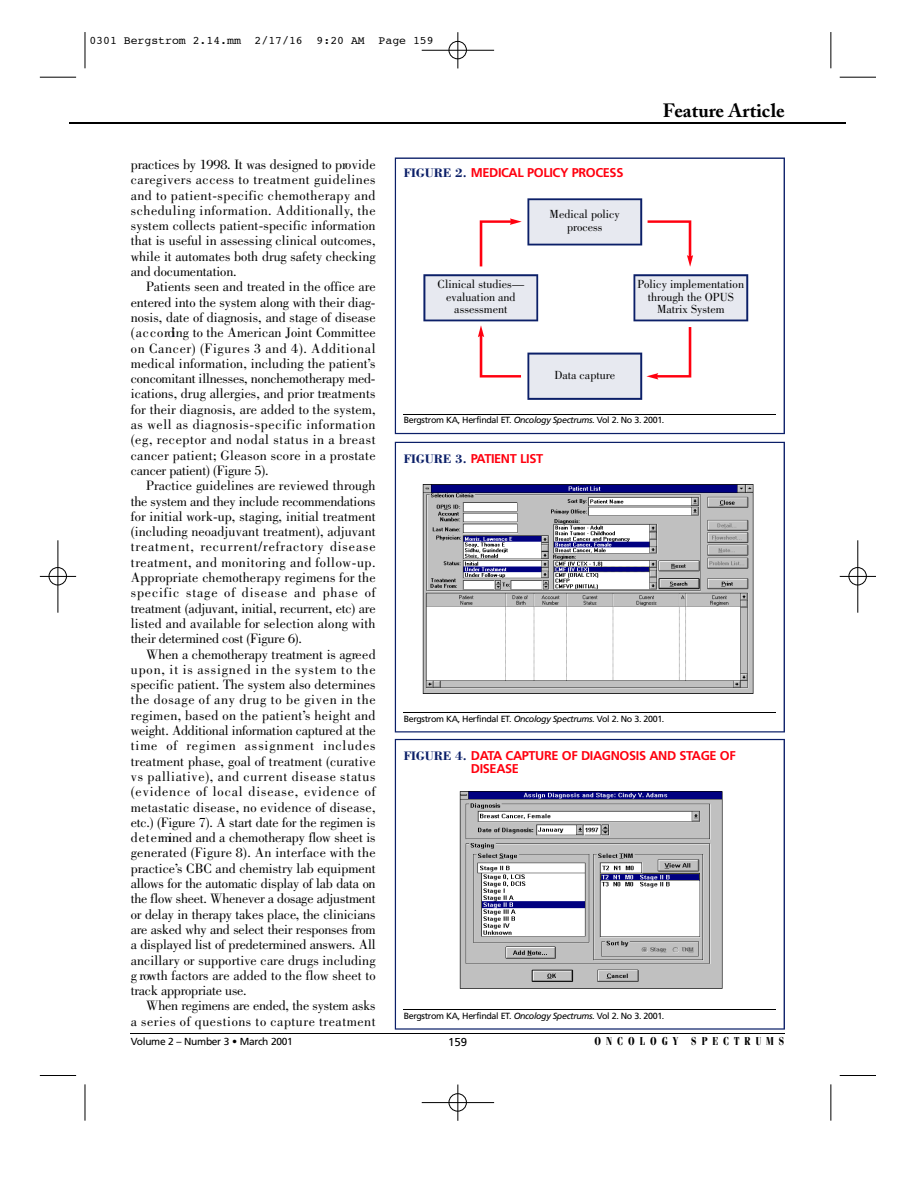
<style>
.page{position:relative;width:918px;height:1188px;background:#fff}
.page>*{position:absolute;margin:0;border:0;box-sizing:border-box;transform-origin:0 0}
.t1{font:700 19.05px "Adobe Caslon";color:#000}
.t2{font:13.95px/15.3px "Bodoni";color:#000;text-align:justify}
.t3{font:13.95px/15.3px "Bodoni";letter-spacing:.035em;color:#000;text-align:right}
.t4{font:700 12.75px/12.8px "Frutiger";letter-spacing:-.03em;color:#ff000f}
.t5{font:12.15px/12.8px "Bodoni";color:#000;text-align:center}
.t6{font:11.55px "Courier";color:#000}
.t7{font:700 11.4px "Fenice";letter-spacing:.55em;color:#000;scale:.8 1}
.t8{font:11.4px "Frutiger";color:#000}
.t9{font:10.2px "Frutiger";letter-spacing:-.03em;color:#000}
.t10{font:8.85px "Frutiger";letter-spacing:-.04em;color:#000}
.s1{font-family:"Bodoni";color:#0b1f68}
.s2{font-style:italic}
</style>
<div class="page">
<hr style="left:70px;top:122px;width:776px;height:2px;background:#000">
<hr style="left:130px;top:1033px;width:654px;height:1px;background:#000">
<svg style="left:395px;top:442px;width:390px;height:290px"></svg>
<svg style="left:423px;top:484px;width:330px;height:210px"></svg>
<svg style="left:395px;top:739px;width:390px;height:291px"></svg>
<svg style="left:460px;top:791px;width:263px;height:198px;fill:#c0c0c0"></svg>
<svg style="left:395px;top:158px;width:390px;height:276px"></svg>
<svg style="left:527px;top:198px;width:115px;height:47px;background:#d1d5e3"></svg>
<svg style="left:480px;top:218px;width:41px;height:48px"></svg>
<svg style="left:648px;top:220px;width:45px;height:47px"></svg>
<svg style="left:423px;top:274px;width:325px;height:126px"></svg>
<hr style="left:40px;top:77px;width:36px;height:1px;background:#000">
<hr style="left:85px;top:32px;width:1px;height:36px;background:#000">
<hr style="left:840px;top:77px;width:36px;height:1px;background:#000">
<hr style="left:831px;top:32px;width:1px;height:36px;background:#000">
<hr style="left:40px;top:1075px;width:36px;height:1px;background:#000">
<hr style="left:85px;top:1084px;width:1px;height:37px;background:#000">
<hr style="left:840px;top:1075px;width:36px;height:1px;background:#000">
<hr style="left:831px;top:1084px;width:1px;height:37px;background:#000">
<hr style="left:422px;top:50px;width:72px;height:1px;background:#000">
<hr style="left:458px;top:32px;width:1px;height:36px;background:#000">
<svg style="left:448px;top:40px;width:19px;height:20px"></svg>
<hr style="left:422px;top:1102px;width:72px;height:1px;background:#000">
<hr style="left:458px;top:1085px;width:1px;height:36px;background:#000">
<svg style="left:448px;top:1093px;width:19px;height:19px"></svg>
<hr style="left:840px;top:576px;width:36px;height:1px;background:#000">
<hr style="left:858px;top:540px;width:1px;height:73px;background:#000">
<svg style="left:848px;top:567px;width:19px;height:19px"></svg>
<hr style="left:40px;top:576px;width:36px;height:1px;background:#000">
<hr style="left:58px;top:540px;width:1px;height:73px;background:#000">
<svg style="left:48px;top:567px;width:19px;height:19px"></svg>
<p class="t6" style="left:89px;top:36px;width:346px">0301 Bergstrom 2.14.mm 2/17/16 9:20 AM Page 159</p>
<h1 class="t1" style="left:663px;top:99px;width:124px">Feature Article</h1>
<p class="t2" style="left:131px;top:157px;width:246px">practices by 1998. It was designed to pro v id e c a regivers access to treatment guidelines and to patient-specific chemotherapy and scheduling information. Additionally, the system collects patient-specific inform a tio n that is useful in assessing clinical outcomes, while it automates both drug safety checking and documentation.</p>
<p class="t2" style="left:131px;top:279px;width:246px;text-indent:15px">Patients seen and treated in the office are e n te red into the system along with their diag&shy;nosis, date of diagnosis, and stage of disease ( a c c o rding to the American Joint Committee on Cancer) (Figures 3 and 4). Additional medical information, including the patient’s concomitant illnesses, nonchemotherapy med&shy;ications, drug allergies, and prior tre a tm e n ts for their diagnosis, are added to the system, as well as diagnosis-specific information (eg, receptor and nodal status in a breast cancer patient; Gleason score in a pro s ta te cancer patient) (Figure 5).</p>
<p class="t2" style="left:131px;top:478px;width:246px;text-indent:15px">Practice guidelines are reviewed thro u g h the system and they include re c o m m e n d a tio n s for initial work-up, staging, initial tre a tm e n t (including neoadjuvant treatment), adjuvant t reatment, re c u rre n t / re f r a c t o ry disease treatment, and monitoring and follow-up.<br>A p p ropriate chemotherapy regimens for the specific stage of disease and phase of treatment (adjuvant, initial, re c u rrent, etc) are listed and available for selection along with their determined cost (Figure 6).</p>
<p class="t2" style="left:131px;top:646px;width:246px;text-indent:15px">When a chemotherapy treatment is agre e d upon, it is assigned in the system to the specific patient. The system also determ in e s the dosage of any drug to be given in the regimen, based on the patient’s height and weight. Additional information captured at the time of regimen assignment includes treatment phase, goal of treatment (curative vs palliative), and current disease status (evidence of local disease, evidence of metastatic disease, no evidence of disease, etc.) (Figure 7). A start date for the regimen is d e t e rmined and a chemotherapy flow sheet is generated (Figure 8). An interface with the p ra c tic e ’s CBC and chemistry lab equipment allows for the automatic display of lab data on the flow sheet. Whenever a dosage adjustment or delay in therapy takes place, the clinicians a re asked why and select their responses fro m a displayed list of pre d e te rmined answers. All a n c illa ry or supportive care drugs including g rowth factors are added to the flow sheet to track appropriate use.</p>
<p class="t3" style="left:131px;top:998px;width:246px">When regimens are ended, the system asks<br>a series of questions to capture treatment</p>
<p class="t4" style="left:404px;top:166px;width:221px"><span class="s1">FIGURE 2.</span> MEDICAL POLICY PROCESS</p>
<p class="t5" style="left:438px;top:278px;width:88px">Clinical studies— evaluation and assessment</p>
<p class="t5" style="left:550px;top:208px;width:72px">Medical policy process</p>
<p class="t5" style="left:637px;top:278px;width:108px">Policy implementation through the OPUS<br>Matrix System</p>
<p class="t5" style="left:554px;top:369px;width:62px">Data capture</p>
<p class="t10" style="left:404px;top:415px;width:262px">B e rg strom KA, Herfindal ET. <span class="s2">Oncology Spectrums.</span> Vol 2. No 3. 2001.</p>
<p class="t4" style="left:404px;top:452px;width:141px"><span class="s1">FIGURE 3.</span> PATIENT LIST</p>
<p class="t10" style="left:404px;top:713px;width:262px">B e rg strom KA, Herfindal ET. <span class="s2">Oncology Spectrums.</span> Vol 2. No 3. 2001.</p>
<p class="t4" style="left:471px;top:749px;width:266px;text-indent:-67px"><span class="s1">FIGURE 4.</span> D ATA CAPTURE OF DIAGNOSIS AND STAGE OF<br>D IS E A S E</p>
<p class="t10" style="left:404px;top:1011px;width:262px">B e rg strom KA, Herfindal ET. <span class="s2">Oncology Spectrums.</span> Vol 2. No 3. 2001.</p>
<p class="t9" style="left:131px;top:1036px;width:164px">Volume 2 – Number 3 • March 2001</p>
<p class="t7" style="left:595px;top:1034px;width:239px">ONCOLOGY SPECTRUMS</p>
<p class="t8" style="left:448px;top:1035px;width:21px">159</p>
</div>
